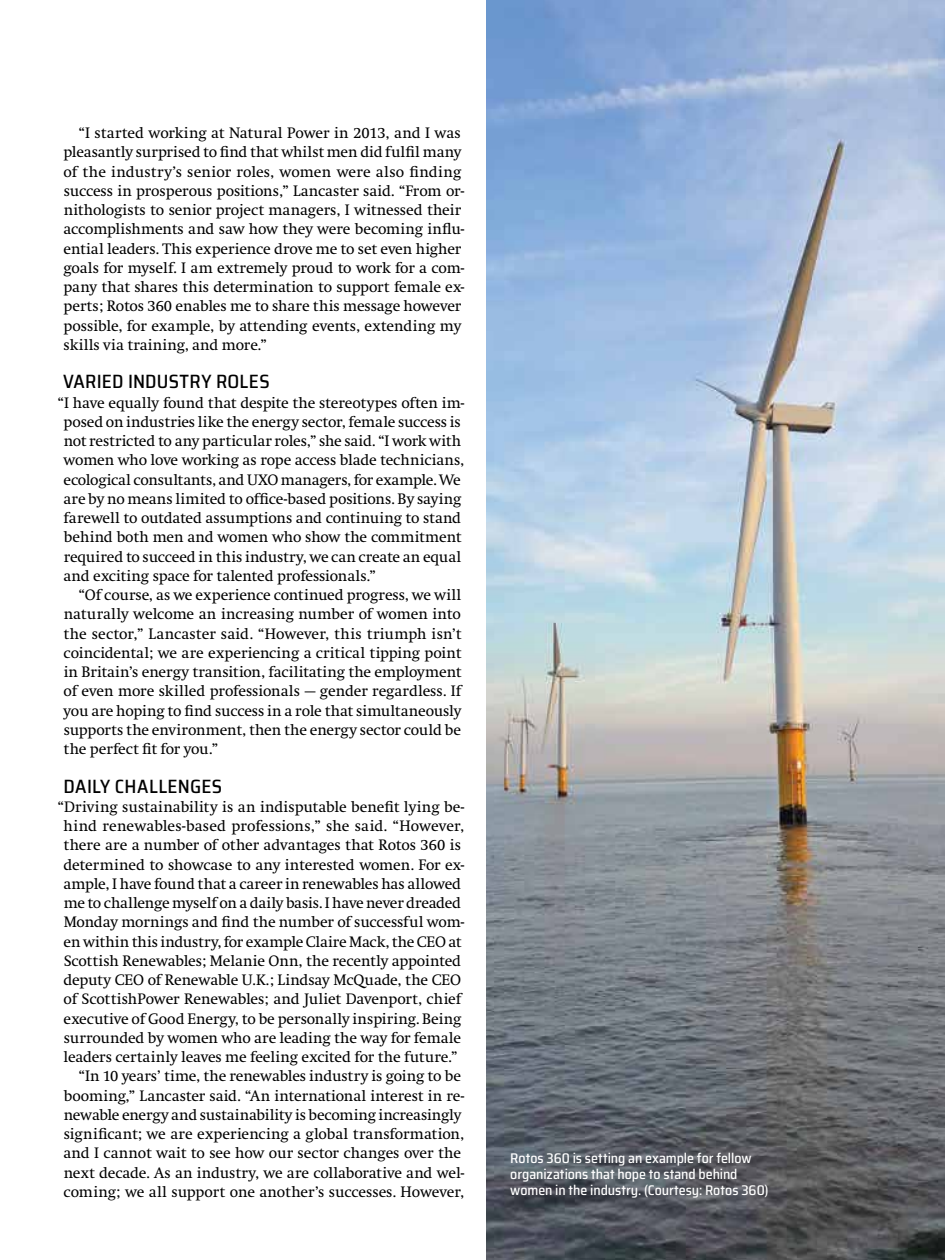
<style>
.page{position:relative;width:945px;height:1260px;background:#fff}
.page>*{position:absolute;margin:0;border:0;box-sizing:border-box;transform-origin:0 0}
.t1{font:500 semi-condensed 19.25px "Saira";letter-spacing:.015em;color:#000}
.t2{font:15.75px/19.2px "Swift";letter-spacing:-.01em;color:#000}
.t3{font:500 semi-condensed 14px/15.8px "Saira";letter-spacing:-.005em;color:#fff}
</style>
<div class="page">
<img style="left:486px;top:0;width:459px;height:1260px">
<p class="t2" style="left:63px;top:124px;width:403px;text-indent:15px">“I started working at Natural Power in 2013, and I was pleasantly surprised to find that whilst men did fulfil many of the industry’s senior roles, women were also finding success in prosperous positions,” Lancaster said. “From or&shy;nithologists to senior project managers, I witnessed their accomplishments and saw how they were becoming influ&shy;ential leaders. This experience drove me to set even higher goals for myself. I am extremely proud to work for a com&shy;pany that shares this determination to support female ex&shy;perts; Rotos 360 enables me to share this message however possible, for example, by attending events, extending my skills via training, and more.”</p>
<p class="t1" style="left:63px;top:367px;width:208px">VARIED INDUSTRY ROLES</p>
<p class="t2" style="left:64px;top:393px;width:402px;text-indent:-6px">“I have equally found that despite the stereotypes often im&shy;posed on industries like the energy sector, female success is not restricted to any particular roles,” she said. “I work with women who love working as rope access blade technicians, ecological consultants, and UXO managers, for example. We are by no means limited to office-based positions. By saying farewell to outdated assumptions and continuing to stand behind both men and women who show the commitment required to succeed in this industry, we can create an equal and exciting space for talented professionals.”</p>
<p class="t2" style="left:64px;top:586px;width:400px;text-align:justify;text-indent:15px">“Of course, as we experience continued progress, we will naturally welcome an increasing number of women into the sector,” Lancaster said. “However, this triumph isn’t coincidental; we are experiencing a critical tipping point in Britain’s energy transition, facilitating the employment of even more skilled professionals — gender regardless. If you are hoping to find success in a role that simultaneously supports the environment, then the energy sector could be the perfect fit for you.”</p>
<p class="t1" style="left:64px;top:771px;width:160px">DAILY CHALLENGES</p>
<p class="t2" style="left:58px;top:797px;width:408px">“Driving sustainability is an indisputable benefit lying be-</p>
<p class="t2" style="left:64px;top:817px;width:402px">hind renewables-based professions,” she said. “However,</p>
<p class="t2" style="left:64px;top:836px;width:399px">there are a number of other advantages that Rotos 360 is</p>
<p class="t2" style="left:64px;top:855px;width:402px">determined to showcase to any interested women. For ex-</p>
<p class="t2" style="left:64px;top:874px;width:399px">ample, I have found that a career in renewables has allowed</p>
<p class="t2" style="left:64px;top:894px;width:399px">me to challenge myself on a daily basis. I have never dreaded</p>
<p class="t2" style="left:64px;top:913px;width:402px">Monday mornings and find the number of successful wom-</p>
<p class="t2" style="left:64px;top:932px;width:399px">en within this industry, for example Claire Mack, the CEO at</p>
<p class="t2" style="left:64px;top:951px;width:399px">Scottish Renewables; Melanie Onn, the recently appointed</p>
<p class="t2" style="left:64px;top:971px;width:399px">deputy CEO of Renewable U.K.; Lindsay McQuade, the CEO</p>
<p class="t2" style="left:64px;top:990px;width:399px">of ScottishPower Renewables; and Juliet Davenport, chief</p>
<p class="t2" style="left:64px;top:1009px;width:399px">executive of Good Energy, to be personally inspiring. Being</p>
<p class="t2" style="left:64px;top:1028px;width:399px">surrounded by women who are leading the way for female</p>
<p class="t2" style="left:64px;top:1048px;width:396px">leaders certainly leaves me feeling excited for the future.”</p>
<p class="t2" style="left:79px;top:1067px;width:384px">“In 10 years’ time, the renewables industry is going to be</p>
<p class="t2" style="left:64px;top:1086px;width:402px">booming,” Lancaster said. “An international interest in re-</p>
<p class="t2" style="left:64px;top:1105px;width:399px">newable energy and sustainability is becoming increasingly</p>
<p class="t2" style="left:64px;top:1125px;width:402px">significant; we are experiencing a global transformation,</p>
<p class="t2" style="left:64px;top:1144px;width:399px">and I cannot wait to see how our sector changes over the</p>
<p class="t2" style="left:64px;top:1163px;width:402px">next decade. As an industry, we are collaborative and wel-</p>
<p class="t2" style="left:64px;top:1182px;width:402px">coming; we all support one another’s successes. However,</p>
<p class="t3" style="left:510px;top:1150px;width:260px">Rotos 360 is setting an example for fellow organizations that hope to stand behind women in the industry. (Courtesy: Rotos 360)</p>
</div>
